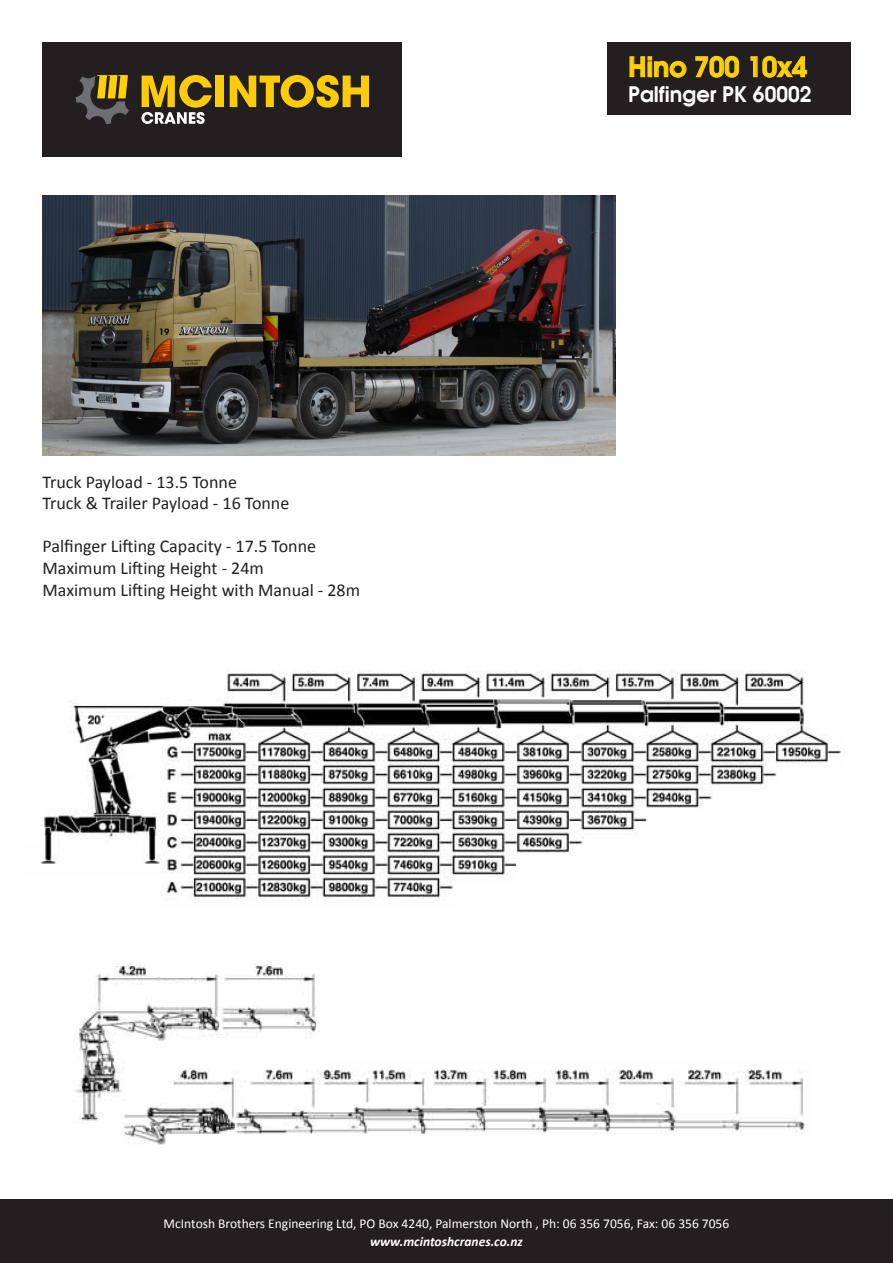
<style>
.page{position:relative;width:893px;height:1263px;background:#fff}
.page>*{position:absolute;margin:0;border:0;box-sizing:border-box;transform-origin:0 0}
.t1{font:27px "Avant Garde Gothic Bold T.";color:#fed105}
.t2{font:21px "Avant Garde Gothic Bold T.";color:#fff}
.t3{font:18px "Calibri";color:#231f20}
.t4{font:13.5px "Calibri";color:#fff}
.t5{font:italic 700 13.5px "Calibri";color:#fff}
</style>
<div class="page">
<div style="left:0;top:1200px;width:893px;height:63px;background:#231f20"></div>
<div style="left:607px;top:43px;width:243px;height:72px;background:#231f20"></div>
<svg style="left:629px;top:56px;width:58px;height:22px"></svg>
<svg style="left:695px;top:56px;width:44px;height:22px"></svg>
<svg style="left:750px;top:56px;width:57px;height:22px"></svg>
<div style="left:43px;top:43px;width:359px;height:114px;background:#231f20"></div>
<div style="left:216px;top:76px;width:8px;height:31px;background:#fdcc09"></div>
<svg style="left:230px;top:75px;width:139px;height:33px"></svg>
<svg style="left:76px;top:75px;width:53px;height:49px"></svg>
<svg style="left:141px;top:75px;width:71px;height:49px"></svg>
<img style="left:75px;top:963px;width:730px;height:182px">
<img style="left:41px;top:670px;width:801px;height:230px">
<img style="left:43px;top:196px;width:572px;height:259px">
<p class="t3" style="left:43px;top:470px;width:196px">Truck Payload - 13.5 Tonne</p>
<p class="t3" style="left:43px;top:492px;width:248px">Truck &amp; Trailer Payload - 16 Tonne</p>
<p class="t3" style="left:43px;top:535px;width:275px">Palfinger Lifting Capacity - 17.5 Tonne</p>
<p class="t3" style="left:43px;top:557px;width:223px">Maximum Lifting Height - 24m</p>
<p class="t3" style="left:43px;top:578px;width:319px">Maximum Lifting Height with Manual - 28m</p>
<h1 class="t1" style="left:628px;top:49px;width:181px">Hino 700 10x4</h1>
<p class="t2" style="left:628px;top:80px;width:185px">Palfinger PK 60002</p>
<p class="t4" style="left:164px;top:1214px;width:567px">McIntosh Brothers Engineering Ltd, PO Box 4240, Palmerston North , Ph: 06 356 7056, Fax: 06 356 7056</p>
<p class="t5" style="left:370px;top:1232px;width:154px">www.mcintoshcranes.co.nz</p>
</div>
